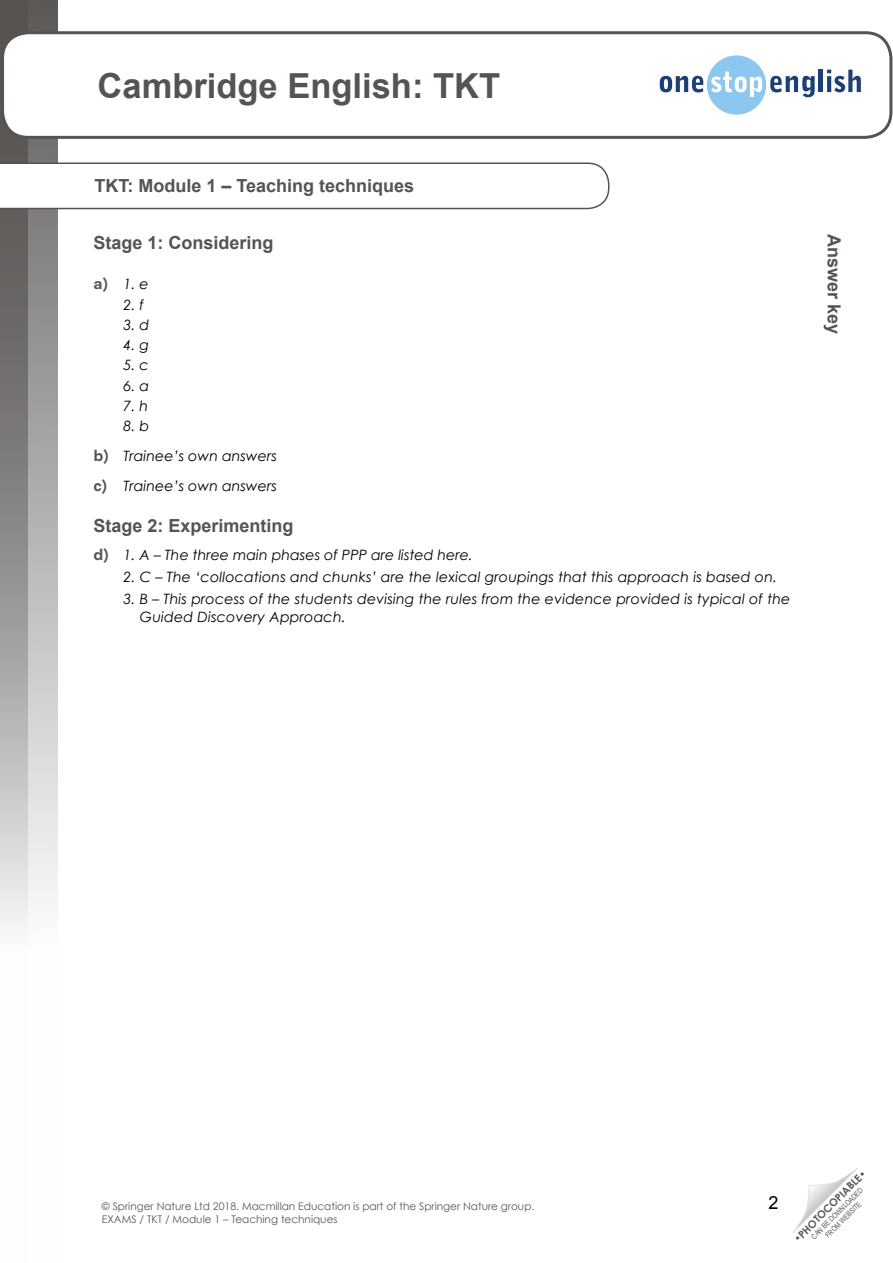
<style>
.page{position:relative;width:893px;height:1263px;background:#fff}
.page>*{position:absolute;margin:0;border:0;box-sizing:border-box;transform-origin:0 0}
.t1{font:700 34.5px "Arial";color:#565351}
._12pt_subheader{font:700 18px "Arial";color:#565351}
.t2{font:18px "Arial";color:#000}
.Number_List_basealig{font:italic 14.25px/18.8px "Century Gothic";letter-spacing:.01em;color:#000}
.alpha_list_first{font:italic 14.25px "Century Gothic";color:#000}
.alpha_list_mid{font:italic 14.25px "Century Gothic";color:#000}
.t3{font:10.5px/13.5px "Century Gothic";color:#575756}
.t4{font:700 10.5px "Century Gothic";color:#575756}
.t5{font:7.5px/9px "Arial Narrow";color:#575756;text-align:center}
.s1{font-family:"Neuzeit SLT Std";font-weight:800;font-style:normal;font-size:15px;color:#565351}
.s2{font-weight:400}
</style>
<div class="page">
<svg style="left:27px;top:0;width:31px;height:926px;background:#b4b3b2"></svg>
<svg style="left:0;top:0;width:27px;height:926px;background:#949291"></svg>
<svg style="left:793px;top:1168px;width:65px;height:65px"></svg>
<div style="left:3px;top:33px;width:888px;height:104px;background:#fff;border-radius:26px"></div>
<div style="left:1px;top:31px;width:891px;height:108px;border:3px solid #565351;border-radius:26px"></div>
<svg style="left:0;top:162px;width:609px;height:47px"></svg>
<svg style="left:660px;top:55px;width:155px;height:60px"></svg>
<hr style="left:819px;top:70px;width:4px;height:22px;background:#1b3f79">
<svg style="left:827px;top:70px;width:34px;height:22px"></svg>
<h1 class="t1" style="left:98px;top:63px;width:404px">Cambridge English: TKT</h1>
<p class="_12pt_subheader" style="left:94px;top:174px;width:321px">TKT: Module 1 – Teaching techniques</p>
<p class="_12pt_subheader" style="left:94px;top:231px;width:182px">Stage 1: Considering</p>
<p class="alpha_list_first" style="left:94px;top:274px;width:57px"><span class="s1">a)</span> 1. e</p>
<p class="alpha_list_mid" style="left:124px;top:294px;width:22px">2. f</p>
<p class="alpha_list_mid" style="left:124px;top:315px;width:27px">3. d</p>
<p class="alpha_list_mid" style="left:124px;top:335px;width:27px">4. g</p>
<p class="alpha_list_mid" style="left:124px;top:355px;width:27px">5. c</p>
<p class="alpha_list_mid" style="left:124px;top:375px;width:27px">6. a</p>
<p class="alpha_list_mid" style="left:124px;top:396px;width:26px">7. h</p>
<p class="alpha_list_mid" style="left:124px;top:416px;width:27px">8. b</p>
<p class="alpha_list_first" style="left:94px;top:446px;width:185px"><span class="s1">b)</span> Trainee’s own answers</p>
<p class="alpha_list_first" style="left:94px;top:476px;width:185px"><span class="s1">c)</span> Trainee’s own answers</p>
<p class="_12pt_subheader" style="left:94px;top:514px;width:202px">Stage 2: Experimenting</p>
<p class="alpha_list_first" style="left:94px;top:545px;width:381px"><span class="s1">d)</span> 1. A – The three main phases of PPP are listed here.</p>
<p class="Number_List_basealig" style="left:124px;top:567px;width:655px">2. C – The ‘collocations and chunks’ are the lexical groupings that this approach is based on.</p>
<p class="Number_List_basealig" style="left:140px;top:589px;width:652px;text-indent:-16px">3. B – This process of the students devising the rules from the evidence provided is typical of the<br>Guided Discovery Approach.</p>
<p class="_12pt_subheader" style="left:846px;top:234px;width:102px;rotate:90deg">Answer key</p>
<p class="t3" style="left:102px;top:1199px;width:434px">© Springer Nature Ltd 2018. Macmillan Education is part of the Springer Nature group.<br>EXAMS / TKT / Module 1 – Teaching techniques</p>
<p class="t2" style="left:769px;top:1191px;width:12px">2</p>
<p class="t4" style="left:790px;top:1235px;width:99px;rotate:-45deg"><span class="s2">•</span>PHOTOCOPIABLE<span class="s2">•</span></p>
<p class="t5" style="left:809px;top:1234px;width:71px;rotate:-45deg">CAN BE DOWNLOADED<br>FROM WEBSITE</p>
</div>
